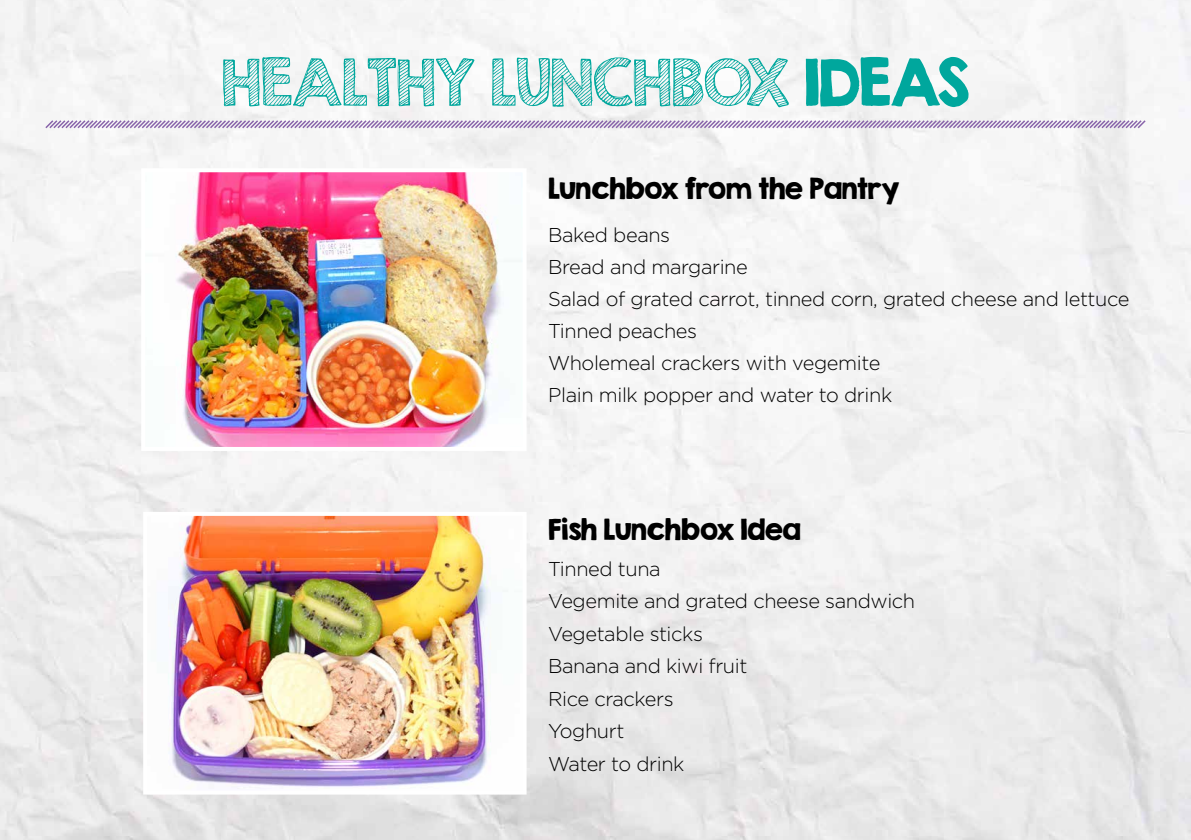
<style>
.page{position:relative;width:1191px;height:840px;background:#fff}
.page>*{position:absolute;margin:0;border:0;box-sizing:border-box;transform-origin:0 0}
.t1{font:58px "KG Second Chances Sketch";letter-spacing:-.03em;color:#00a79d}
.t2{font:26px "KG Second Chances Solid";letter-spacing:-.02em;color:#000}
.t3{font:300 20px/32.4px "Gotham";letter-spacing:-.02em;color:#000}
.s1{font-family:"KG Second Chances Solid"}
</style>
<div class="page">
<img style="left:146px;top:173px;width:375px;height:272px">
<div style="left:141px;top:168px;width:385px;height:282px;border:4px solid #fff"></div>
<img style="left:148px;top:516px;width:373px;height:273px">
<svg style="left:44px;top:119px;width:1103px;height:11px"></svg>
<h1 class="t1" style="left:221px;top:45px;width:749px">HEALTHY LUNCHBOX <span class="s1">IDEAS</span></h1>
<h2 class="t2" style="left:548px;top:171px;width:353px">Lunchbox from the Pantry</h2>
<p class="t3" style="left:548px;top:218px;width:583px">Baked beans<br>Bread and margarine<br>Salad of grated carrot, tinned corn, grated cheese and lettuce<br>Tinned peaches<br>Wholemeal crackers with vegemite<br>Plain milk popper and water to drink</p>
<h2 class="t2" style="left:548px;top:513px;width:255px">Fish Lunchbox Idea</h2>
<p class="t3" style="left:548px;top:552px;width:368px">Tinned tuna<br>Vegemite and grated cheese sandwich<br>Vegetable sticks<br>Banana and kiwi fruit<br>Rice crackers<br>Yoghurt<br>Water to drink</p>
</div>
